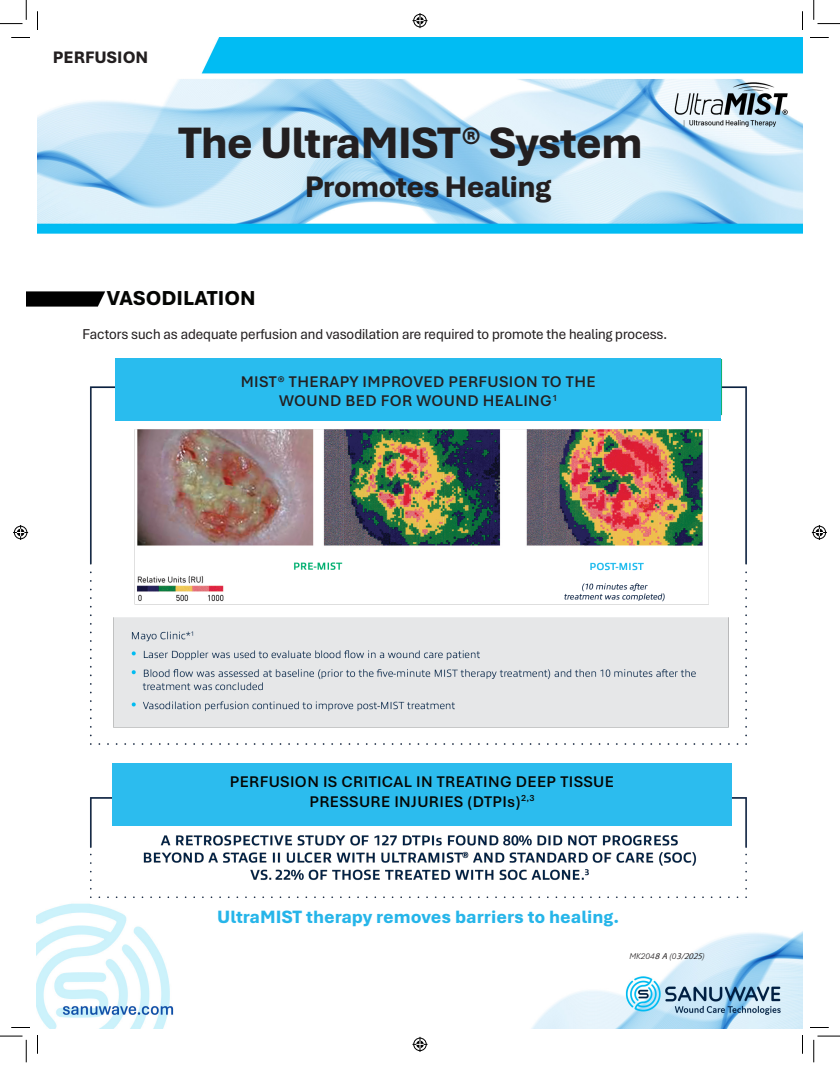
<style>
.page{position:relative;width:840px;height:1065px;background:#fff}
.page>*{position:absolute;margin:0;border:0;box-sizing:border-box;transform-origin:0 0}
.t1{font:800 46.25px "Aptos";letter-spacing:-.025em;color:#231f20}
.t2{font:800 31.25px "Aptos";letter-spacing:-.025em;color:#231f20}
.t3{font:800 21.25px "Aptos";color:#040503}
.t4{font:800 18.75px "Aptos";color:#26b5e9}
.t5{font:800 17.5px "Aptos";color:#231f20}
.t6{font:600 16.25px/19.5px "Aptos";letter-spacing:.025em;color:#040503;text-align:center}
.t7{font:600 16.25px "Aptos";letter-spacing:.025em;color:#231f20}
.t8{font:15px "Aptos Display";color:#231f20}
.t9{font:italic 300 8.75px "Aptos";color:#231f20}
.s1{font-family:"Myriad Pro";font-weight:400}
</style>
<div class="page">
<img style="left:38px;top:38px;width:764px;height:196px">
<img style="left:37px;top:905px;width:765px;height:123px">
<img style="left:26px;top:291px;width:80px;height:16px">
<img style="left:28px;top:359px;width:784px;height:546px">
<div style="left:115px;top:358px;width:606px;height:63px;background:#29bcee"></div>
<div style="left:112px;top:763px;width:620px;height:62px;background:#2cbcee"></div>
<svg style="left:11px;top:37px;width:19px;height:1px"></svg>
<svg style="left:810px;top:37px;width:19px;height:1px"></svg>
<svg style="left:11px;top:1027px;width:19px;height:1px"></svg>
<svg style="left:810px;top:1027px;width:19px;height:1px"></svg>
<svg style="left:37px;top:11px;width:1px;height:19px"></svg>
<svg style="left:37px;top:1035px;width:1px;height:19px"></svg>
<svg style="left:802px;top:11px;width:1px;height:19px"></svg>
<svg style="left:802px;top:1035px;width:1px;height:19px"></svg>
<svg style="left:0;top:0;width:27px;height:24px"></svg>
<svg style="left:0;top:1036px;width:27px;height:26px"></svg>
<svg style="left:814px;top:0;width:26px;height:24px"></svg>
<svg style="left:814px;top:1036px;width:26px;height:26px"></svg>
<svg style="left:412px;top:13px;width:16px;height:15px"></svg>
<svg style="left:412px;top:1037px;width:16px;height:15px"></svg>
<svg style="left:13px;top:525px;width:15px;height:15px"></svg>
<svg style="left:812px;top:525px;width:15px;height:15px"></svg>
<p class="t5" style="left:53px;top:46px;width:97px">PERFUSION</p>
<p class="t1" style="left:178px;top:112px;width:466px">The UltraMIST® System</p>
<p class="t2" style="left:305px;top:166px;width:248px">Promotes Healing</p>
<p class="t3" style="left:107px;top:284px;width:150px">VASODILATION</p>
<p class="t8" style="left:82px;top:323px;width:586px">Factors such as adequate perfusion and vasodilation are required to promote the healing process.</p>
<p class="t7" style="left:241px;top:370px;width:356px">MIST® THERAPY IMPROVED PERFUSION TO THE</p>
<p class="t7" style="left:279px;top:390px;width:280px">WOUND BED FOR WOUND HEALING<sup>1</sup></p>
<p class="t6" style="left:230px;top:772px;width:386px">PERFUSION IS CRITICAL IN TREATING DEEP TISSUE<br>PRESSURE INJURIES (DTPIs)<sup>2,3</sup></p>
<p class="t4" style="left:217px;top:904px;width:404px">UltraMIST therapy removes barriers to healing.</p>
<p class="t9" style="left:629px;top:950px;width:77px">MK204<span class="s1">8A</span>(0<span class="s1">3/2025</span>)</p>
</div>
